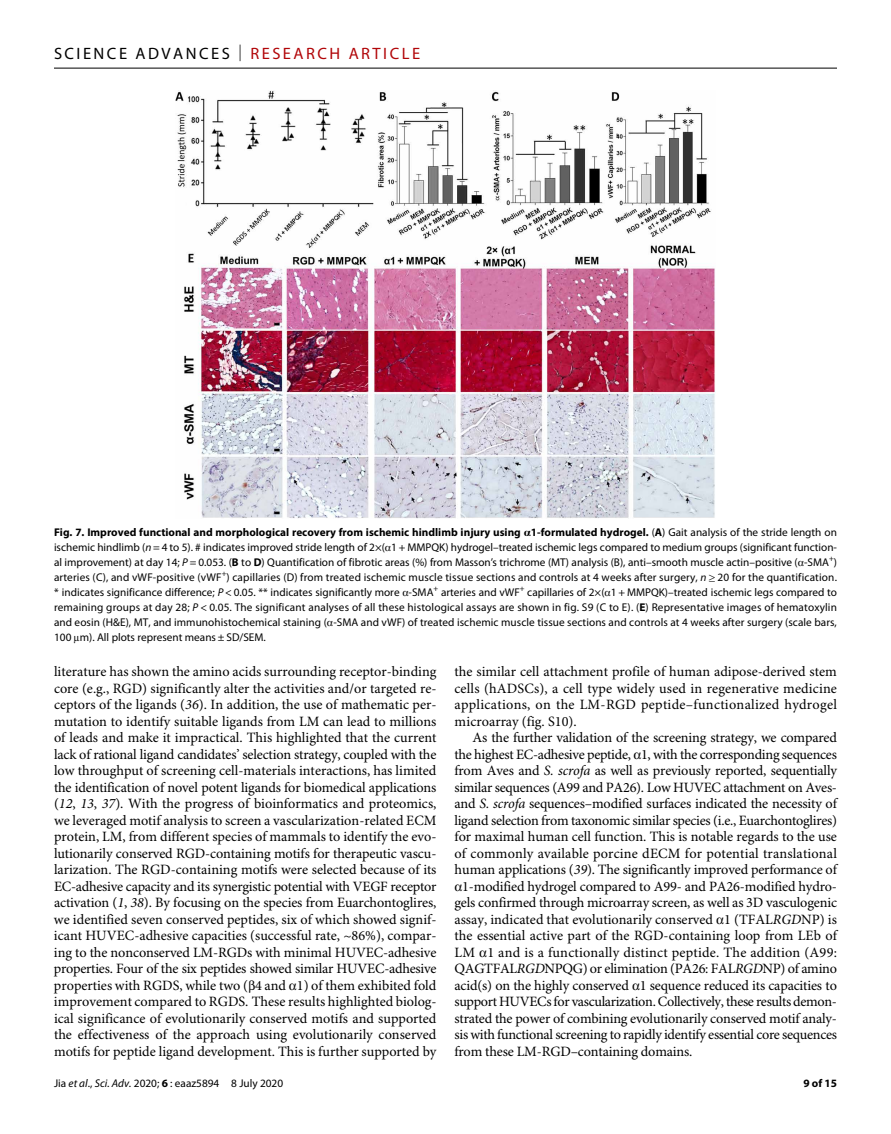
<style>
.page{position:relative;width:891px;height:1134px;background:#fff}
.page>*{position:absolute;margin:0;border:0;box-sizing:border-box;transform-origin:0 0}
.t1{font:16.5px "Myriad Pro";letter-spacing:.15em;color:#000}
.t2{font:14.25px/16.5px "Minion Pro";letter-spacing:-.01em;color:#000;text-align:justify}
.t3{font:14.25px "Minion Pro";letter-spacing:.01em;color:#000}
.t4{font:14.25px "Minion Pro";letter-spacing:.015em;color:#000}
.t5{font:11.25px/15px "Myriad Pro";color:#000;text-align:justify}
.t6{font:700 11.25px "Myriad Pro";color:#000}
.s1{font-weight:300}
.s2{color:#b10508}
.s3{font-weight:700}
.s4{font-style:italic}
</style>
<div class="page">
<hr style="left:54px;top:68px;width:783px;height:1px;background:#000">
<img style="left:176px;top:90px;width:540px;height:428px">
<p class="t1" style="left:54px;top:40px;width:368px">SCIENCE ADVANCES <span class="s1">|</span> <span class="s2">RESEARCH ARTICLE</span></p>
<p class="t5" style="left:54px;top:525px;width:785px"><span class="s3">Fig. 7. Improved functional and morphological recovery from ischemic hindlimb injury using 1-formulated hydrogel.</span> (<span class="s3">A</span>) Gait analysis of the stride length on ischemic hindlimb (<span class="s4">n</span> = 4 to 5). # indicates improved stride length of 2×( 1 + MMPQK) hydrogel–treated ischemic legs compared to medium groups (significant function&shy;al improvement) at day 14; <span class="s4">P</span> = 0.053. (<span class="s3">B</span> to <span class="s3">D</span>) Quantification of fibrotic areas (%) from Masson’s trichrome (MT) analysis (B), anti–smooth muscle actin–positive ( -SMA<sup>+</sup>) arteries (C), and vWF-positive (vWF<sup>+</sup>) capillaries (D) from treated ischemic muscle tissue sections and controls at 4 weeks after surgery, <span class="s4">n</span> ≥ 20 for the quantification. * indicates significance difference; <span class="s4">P</span> &lt; 0.05. ** indicates significantly more -SMA<sup>+</sup> arteries and vWF<sup>+</sup> capillaries of 2×( 1 + MMPQK)–treated ischemic legs compared to remaining groups at day 28; <span class="s4">P</span> &lt; 0.05. The significant analyses of all these histological assays are shown in fig. S9 (C to E). (<span class="s3">E</span>) Representative images of hematoxylin and eosin (H&amp;E), MT, and immunohistochemical staining ( -SMA and vWF) of treated ischemic muscle tissue sections and controls at 4 weeks after surgery (scale bars, 100 m). All plots represent means ± SD/SEM.</p>
<p class="t2" style="left:54px;top:665px;width:384px">literature has shown the amino acids surrounding receptor-binding core (e.g., RGD) significantly alter the activities and/or targeted re&shy;ceptors of the ligands (<span class="s4">36</span>). In addition, the use of mathematic per&shy;mutation to identify suitable ligands from LM can lead to millions of leads and make it impractical. This highlighted that the current lack of rational ligand candidates’ selection strategy, coupled with the low throughput of screening cell-materials interactions, has limited the identification of novel potent ligands for biomedical applications (<span class="s4">12</span>, <span class="s4">13</span>, <span class="s4">37</span>). With the progress of bioinformatics and proteomics, we leveraged motif analysis to screen a vascularization-related ECM protein, LM, from different species of mammals to identify the evo&shy;lutionarily conserved RGD-containing motifs for therapeutic vascu&shy;larization. The RGD-containing motifs were selected because of its EC-adhesive capacity and its synergistic potential with VEGF receptor activation (<span class="s4">1</span>, <span class="s4">38</span>). By focusing on the species from Euarchontoglires, we identified seven conserved peptides, six of which showed signif&shy;icant HUVEC-adhesive capacities (successful rate, ~86%), compar&shy;ing to the nonconserved LM-RGDs with minimal HUVEC-adhesive properties. Four of the six peptides showed similar HUVEC-adhesive properties with RGDS, while two ( 4 and 1) of them exhibited fold improvement compared to RGDS. These results highlighted biolog&shy;ical significance of evolutionarily conserved motifs and supported the effectiveness of the approach using evolutionarily conserved motifs for peptide ligand development. This is further supported by</p>
<p class="t2" style="left:454px;top:665px;width:384px">the similar cell attachment profile of human adipose-derived stem cells (hADSCs), a cell type widely used in regenerative medicine applications, on the LM-RGD peptide–functionalized hydrogel microarray (fig. S10).</p>
<p class="t2" style="left:472px;top:731px;width:366px">As the further validation of the screening strategy, we compared</p>
<p class="t2" style="left:454px;top:747px;width:384px">the highest EC-adhesive peptide, 1, with the corresponding sequences</p>
<p class="t2" style="left:454px;top:764px;width:384px">from Aves and <span class="s4">S. scrofa</span> as well as previously reported, sequentially</p>
<p class="t2" style="left:454px;top:780px;width:384px">similar sequences (A99 and PA26). Low HUVEC attachment on Aves-</p>
<p class="t2" style="left:454px;top:797px;width:384px">and <span class="s4">S. scrofa</span> sequences–modified surfaces indicated the necessity of</p>
<p class="t2" style="left:454px;top:813px;width:384px">ligand selection from taxonomic similar species (i.e., Euarchontoglires)</p>
<p class="t2" style="left:454px;top:830px;width:384px">for maximal human cell function. This is notable regards to the use</p>
<p class="t3" style="left:454px;top:844px;width:384px">of commonly available porcine dECM for potential translational</p>
<p class="t2" style="left:454px;top:863px;width:384px">human applications (<span class="s4">39</span>). The significantly improved performance of</p>
<p class="t2" style="left:462px;top:879px;width:376px">1-modified hydrogel compared to A99- and PA26-modified hydro-</p>
<p class="t2" style="left:454px;top:896px;width:384px">gels confirmed through microarray screen, as well as 3D vasculogenic</p>
<p class="t2" style="left:454px;top:912px;width:384px">assay, indicated that evolutionarily conserved 1 (TFAL<span class="s4">RGD</span>NP) is</p>
<p class="t2" style="left:454px;top:929px;width:384px">the essential active part of the RGD-containing loop from LEb of</p>
<p class="t4" style="left:454px;top:943px;width:384px">LM 1 and is a functionally distinct peptide. The addition (A99:</p>
<p class="t2" style="left:454px;top:962px;width:384px">QAGTFAL<span class="s4">RGD</span>NPQG) or elimination (PA26: FAL<span class="s4">RGD</span>NP) of amino</p>
<p class="t2" style="left:454px;top:978px;width:384px">acid(s) on the highly conserved 1 sequence reduced its capacities to</p>
<p class="t2" style="left:454px;top:995px;width:384px">support HUVECs for vascularization. Collectively, these results demon-</p>
<p class="t2" style="left:454px;top:1011px;width:384px">strated the power of combining evolutionarily conserved motif analy-</p>
<p class="t2" style="left:454px;top:1028px;width:384px">sis with functional screening to rapidly identify essential core sequences</p>
<p class="t2" style="left:454px;top:1044px;width:240px">from these LM-RGD–containing domains.</p>
<p class="t5" style="left:54px;top:1076px;width:231px">Jia <span class="s4">et al</span>., <span class="s4">Sci. Adv.</span> 2020; <span class="s3">6</span> : eaaz5894 8 July 2020</p>
<p class="t6" style="left:803px;top:1074px;width:35px">9 of 15</p>
</div>
